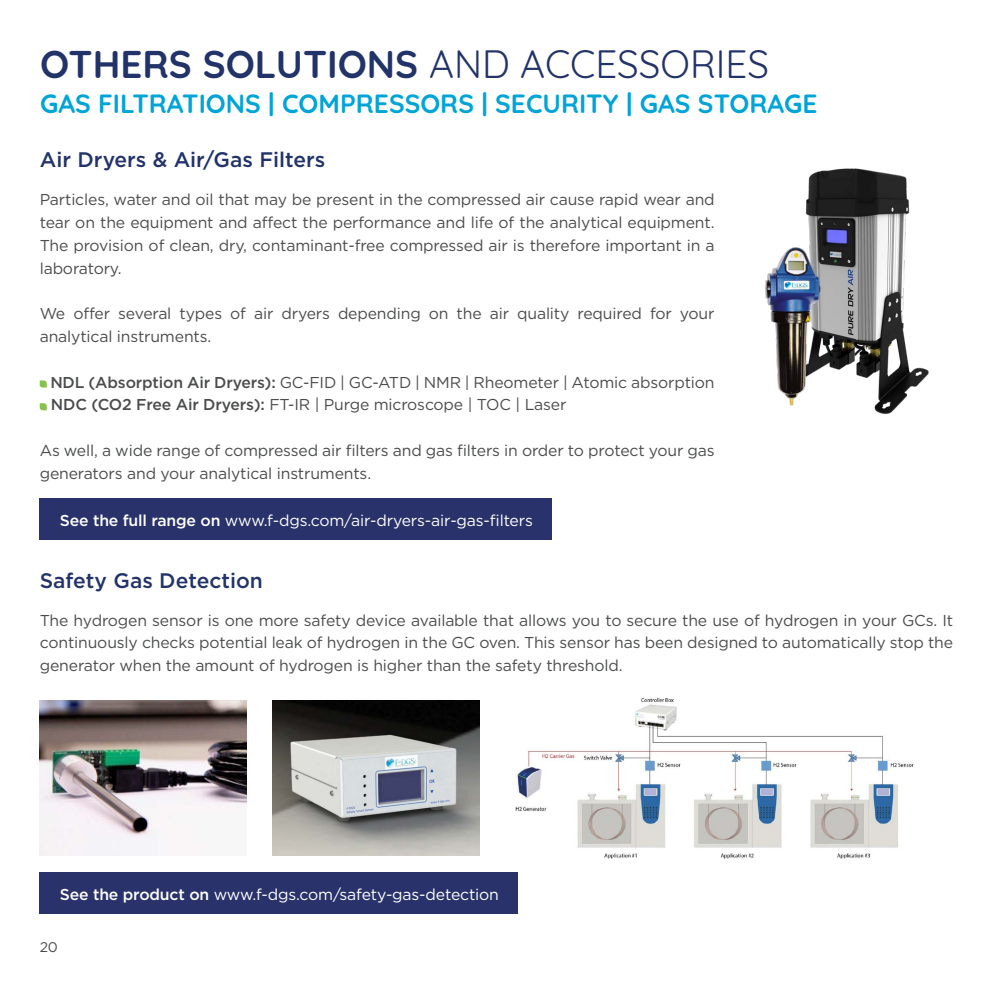
<style>
.page{position:relative;width:993px;height:993px;background:#fff}
.page>*{position:absolute;margin:0;border:0;box-sizing:border-box;transform-origin:0 0}
.t1{font:700 38.5px "Quicksand";color:#22336a}
.t2{font:700 26.25px "Quicksand";color:#00a4d7}
.Mini-titre_12_Gotham{font:500 21px "Gotham";color:#22336a}
.Texte_en_9_Gotham_Bo{font:15.75px/22.8px "Gotham";letter-spacing:-.01em;color:#4b4c4d;text-align:justify}
.t3{font:15.75px "Gotham";letter-spacing:-.01em;color:#fff}
.t4{font:14px "Gotham";color:#4b4c4d}
.s1{font-weight:400}
.s2{font-weight:500}
</style>
<div class="page">
<div style="left:40px;top:498px;width:512px;height:41px;background:#29326b"></div>
<svg style="left:40px;top:380px;width:7px;height:7px"></svg>
<svg style="left:40px;top:403px;width:7px;height:7px"></svg>
<img style="left:805px;top:168px;width:124px;height:247px">
<img style="left:765px;top:247px;width:55px;height:159px">
<img style="left:40px;top:700px;width:207px;height:154px">
<img style="left:273px;top:700px;width:207px;height:154px">
<img style="left:515px;top:697px;width:399px;height:161px">
<div style="left:40px;top:872px;width:477px;height:41px;background:#29326b"></div>
<p class="t1" style="left:40px;top:33px;width:730px">OTHERS SOLUTIONS <span class="s1">AND ACCESSORIES</span></p>
<p class="t2" style="left:40px;top:82px;width:778px">GAS FILTRATIONS | COMPRESSORS | SECURITY | GAS STORAGE</p>
<p class="Mini-titre_12_Gotham" style="left:40px;top:146px;width:287px">Air Dryers &amp; Air/Gas Filters</p>
<p class="Texte_en_9_Gotham_Bo" style="left:40px;top:188px;width:676px">Particles, water and oil that may be present in the compressed air cause rapid wear and tear on the equipment and affect the performance and life of the analytical equipment.<br>The provision of clean, dry, contaminant-free compressed air is therefore important in a laboratory.</p>
<p class="Texte_en_9_Gotham_Bo" style="left:40px;top:302px;width:676px">We offer several types of air dryers depending on the air quality required for your analytical instruments.</p>
<p class="Texte_en_9_Gotham_Bo" style="left:50px;top:370px;width:665px"><span class="s2">NDL (Absorption Air Dryers):</span> GC-FID | GC-ATD | NMR | Rheometer | Atomic absorption</p>
<p class="Texte_en_9_Gotham_Bo" style="left:51px;top:393px;width:517px"><span class="s2">NDC (CO2 Free Air Dryers):</span> FT-IR | Purge microscope | TOC | Laser</p>
<p class="Texte_en_9_Gotham_Bo" style="left:40px;top:438px;width:676px">As well, a wide range of compressed air filters and gas filters in order to protect your gas generators and your analytical instruments.</p>
<p class="t3" style="left:60px;top:510px;width:474px"><span class="s2">See the full range on</span> www.f-dgs.com/air-dryers-air-gas-filters</p>
<p class="Mini-titre_12_Gotham" style="left:40px;top:566px;width:224px">Safety Gas Detection</p>
<p class="Texte_en_9_Gotham_Bo" style="left:40px;top:608px;width:914px">The hydrogen sensor is one more safety device available that allows you to secure the use of hydrogen in your GCs. It continuously checks potential leak of hydrogen in the GC oven. This sensor has been designed to automatically stop the generator when the amount of hydrogen is higher than the safety threshold.</p>
<p class="t3" style="left:60px;top:883px;width:440px"><span class="s2">See the product on</span> www.f-dgs.com/safety-gas-detection</p>
<p class="t4" style="left:40px;top:937px;width:20px">20</p>
</div>
